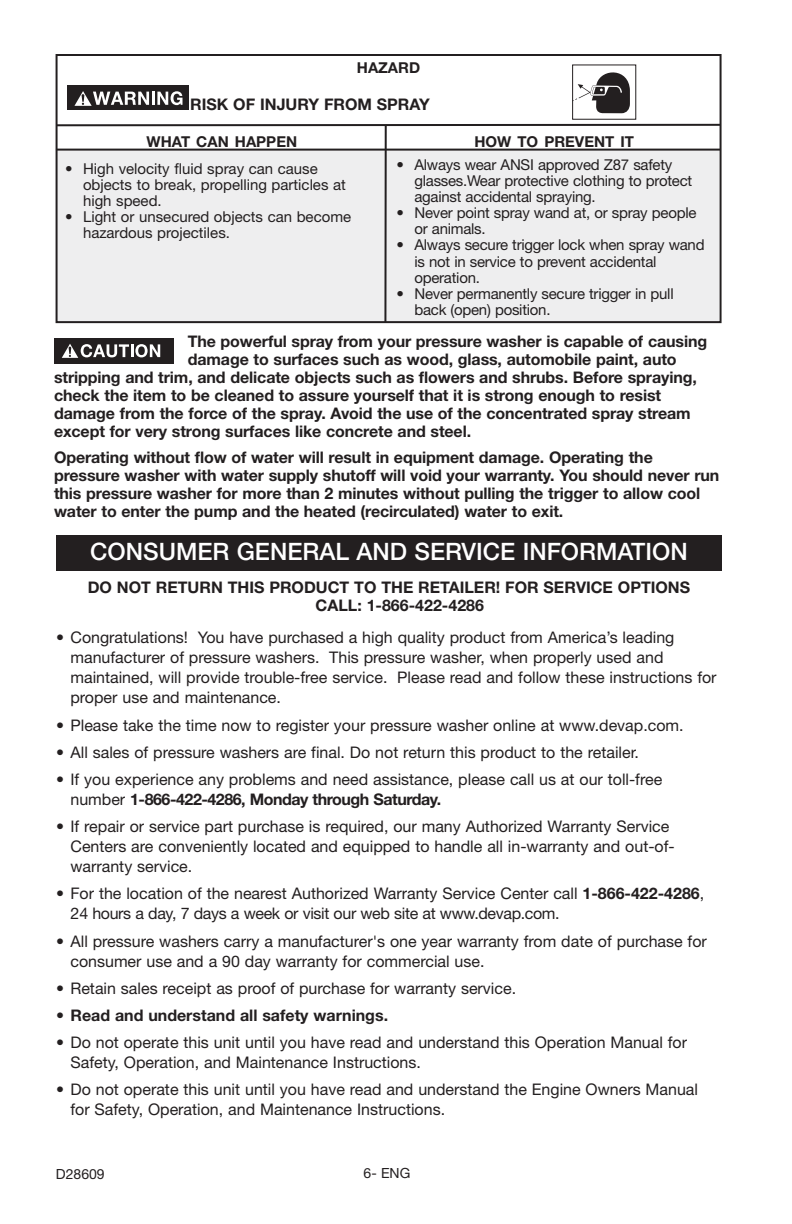
<style>
.page{position:relative;width:792px;height:1224px;background:#fff}
.page>*{position:absolute;margin:0;border:0;box-sizing:border-box;transform-origin:0 0}
.t1{font:500 24px "Helvetica Neue";color:#fff}
.t2{font:16px/20px "Helvetica Neue";color:#231f20}
.t3{font:700 16px/18px "Helvetica Neue";letter-spacing:-.005em;color:#231f20}
.t4{font:15px/16px "Helvetica Neue";letter-spacing:-.015em;color:#231f20}
.t5{font:700 15px "Helvetica Neue";color:#231f20}
.t6{font:14px "Helvetica Neue";color:#231f20}
.s1{font-weight:700}
.s2{font-weight:400}
</style>
<div class="page">
<div style="left:54px;top:338px;width:120px;height:25px;background:#231f20"></div>
<svg style="left:62px;top:344px;width:98px;height:14px"></svg>
<svg style="left:575px;top:72px;width:55px;height:41px"></svg>
<div style="left:572px;top:65px;width:64px;height:55px;border:1px solid #231f20"></div>
<div style="left:56px;top:150px;width:662px;height:172px;background:#eeeeef"></div>
<div style="left:67px;top:85px;width:121px;height:25px;background:#231f20"></div>
<svg style="left:74px;top:91px;width:109px;height:15px"></svg>
<hr style="left:56px;top:124px;width:664px;height:2px;background:#231f20">
<hr style="left:384px;top:125px;width:3px;height:197px;background:#231f20">
<hr style="left:56px;top:149px;width:664px;height:2px;background:#231f20">
<div style="left:56px;top:54px;width:666px;height:269px;border:2px solid #231f20"></div>
<div style="left:56px;top:535px;width:666px;height:36px;background:#231f20"></div>
<p class="t5" style="left:357px;top:62px;width:65px">HAZARD</p>
<p class="t3" style="left:190px;top:97px;width:241px">RISK OF INJURY FROM SPRAY</p>
<p class="t5" style="left:147px;top:136px;width:152px">WHAT CAN HAPPEN</p>
<p class="t5" style="left:474px;top:136px;width:161px">HOW TO PREVENT IT</p>
<p class="t4" style="left:83px;top:162px;width:264px;text-indent:-18px">• High velocity fluid spray can cause objects to break, propelling particles at high speed.</p>
<p class="t4" style="left:83px;top:210px;width:270px;text-indent:-18px">• Light or unsecured objects can become hazardous projectiles.</p>
<p class="t4" style="left:414px;top:159px;width:279px;text-indent:-18px">• Always wear ANSI approved Z87 safety glasses.Wear protective clothing to protect against accidental spraying.</p>
<p class="t4" style="left:414px;top:207px;width:284px;text-indent:-18px">• Never point spray wand at, or spray people or animals.</p>
<p class="t4" style="left:414px;top:239px;width:292px;text-indent:-18px">• Always secure trigger lock when spray wand is not in service to prevent accidental operation.</p>
<p class="t4" style="left:414px;top:287px;width:261px;text-indent:-18px">• Never permanently secure trigger in pull back (open) position.</p>
<p class="t3" style="left:188px;top:334px;width:521px">The powerful spray from your pressure washer is capable of causing</p>
<p class="t3" style="left:188px;top:352px;width:490px">damage to surfaces such as wood, glass, automobile paint, auto</p>
<p class="t3" style="left:54px;top:370px;width:644px">stripping and trim, and delicate objects such as flowers and shrubs. Before spraying,</p>
<p class="t3" style="left:54px;top:388px;width:609px">check the item to be cleaned to assure yourself that it is strong enough to resist</p>
<p class="t3" style="left:54px;top:406px;width:638px">damage from the force of the spray. Avoid the use of the concentrated spray stream</p>
<p class="t3" style="left:54px;top:424px;width:419px">except for very strong surfaces like concrete and steel.</p>
<p class="t3" style="left:54px;top:450px;width:667px">Operating without flow of water will result in equipment damage. Operating the pressure washer with water supply shutoff will void your warranty. You should never run this pressure washer for more than 2 minutes without pulling the trigger to allow cool water to enter the pump and the heated (recirculated) water to exit.</p>
<h1 class="t1" style="left:90px;top:542px;width:599px">CONSUMER GENERAL AND SERVICE INFORMATION</h1>
<p class="t3" style="left:316px;top:580px;width:376px;text-indent:-228px">DO NOT RETURN THIS PRODUCT TO THE RETAILER! FOR SERVICE OPTIONS<br>CALL: 1-866-422-4286</p>
<p class="t2" style="left:70px;top:629px;width:648px;text-indent:-14px">• Congratulations! You have purchased a high quality product from America’s leading manufacturer of pressure washers. This pressure washer, when properly used and maintained, will provide trouble-free service. Please read and follow these instructions for proper use and maintenance.</p>
<p class="t2" style="left:56px;top:716px;width:629px">• Please take the time now to register your pressure washer online at www.devap.com.</p>
<p class="t2" style="left:56px;top:744px;width:584px">• All sales of pressure washers are final. Do not return this product to the retailer.</p>
<p class="t2" style="left:70px;top:771px;width:593px;text-indent:-14px">• If you experience any problems and need assistance, please call us at our toll-free number <span class="s1">1-866-422-4286, Monday through Saturday.</span></p>
<p class="t2" style="left:70px;top:818px;width:606px;text-indent:-14px">• If repair or service part purchase is required, our many Authorized Warranty Service<br>Centers are conveniently located and equipped to handle all in-warranty and out-of&shy;warranty service.</p>
<p class="t2" style="left:70px;top:885px;width:635px;text-indent:-14px">• For the location of the nearest Authorized Warranty Service Center call <span class="s1">1-866-422-4286</span>,<br>24 hours a day, 7 days a week or visit our web site at www.devap.com.</p>
<p class="t2" style="left:70px;top:932px;width:638px;text-indent:-14px">• All pressure washers carry a manufacturer's one year warranty from date of purchase for consumer use and a 90 day warranty for commercial use.</p>
<p class="t2" style="left:56px;top:980px;width:462px">• Retain sales receipt as proof of purchase for warranty service.</p>
<p class="t3" style="left:56px;top:1008px;width:334px"><span class="s2">•</span> Read and understand all safety warnings.</p>
<p class="t2" style="left:70px;top:1034px;width:618px;text-indent:-14px">• Do not operate this unit until you have read and understand this Operation Manual for<br>Safety, Operation, and Maintenance Instructions.</p>
<p class="t2" style="left:70px;top:1081px;width:629px;text-indent:-14px">• Do not operate this unit until you have read and understand the Engine Owners Manual for Safety, Operation, and Maintenance Instructions.</p>
<p class="t6" style="left:56px;top:1169px;width:50px">D28609</p>
<p class="t6" style="left:364px;top:1168px;width:48px">6- ENG</p>
</div>
